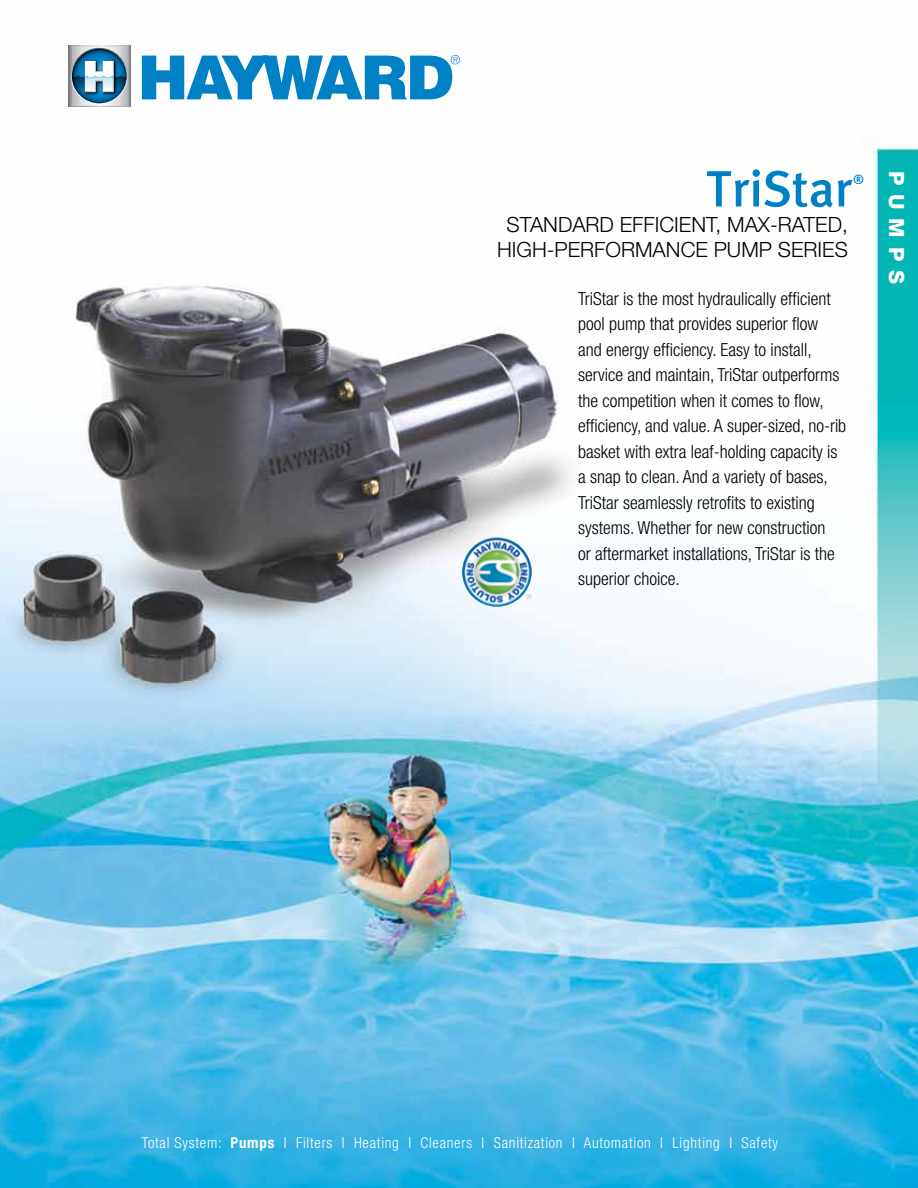
<style>
.page{position:relative;width:918px;height:1188px;background:#fff}
.page>*{position:absolute;margin:0;border:0;box-sizing:border-box;transform-origin:0 0}
.t1{font:500 51px "Meta Plus";color:#0081c6}
.t2{font:300 21px/25.5px "Helvetica Neue";color:#000}
.t3{font:800 21px "Helvetica Neue";letter-spacing:.42em;color:#fff}
.t4{font:300 condensed 18px/25.5px "Helvetica Neue";color:#000}
.t5{font:300 condensed 15px "Helvetica Neue";letter-spacing:.05em;color:#fff}
.t6{font:500 12.9px "Meta Plus";color:#0081c6}
.s1{font-weight:700}
</style>
<div class="page">
<img style="left:0;top:59px;width:918px;height:1129px">
<img style="left:55px;top:45px;width:91px;height:79px">
<svg style="left:68px;top:46px;width:62px;height:1px"></svg>
<svg style="left:72px;top:49px;width:54px;height:54px"></svg>
<svg style="left:68px;top:61px;width:62px;height:46px"></svg>
<svg style="left:142px;top:55px;width:318px;height:44px"></svg>
<img style="left:462px;top:537px;width:70px;height:70px">
<h1 class="t1" style="left:706px;top:159px;width:148px">TriStar</h1>
<p class="t6" style="left:854px;top:172px;width:12px">®</p>
<p class="t2" style="left:497px;top:211px;width:352px;text-indent:9px">STANDARD EFFICIENT, MAX-RATED,<br>HIGH-PERFORMANCE</p>
<p class="t2" style="left:714px;top:237px;width:71px">PUMP SERIES</p>
<p class="t4" style="left:578px;top:285px;width:270px">TriStar is the most hydraulically efficient pool pump that provides superior flow<br>and energy efficiency. Easy to install, service and maintain, TriStar outperforms the competition when it comes to flow, efficiency, and value. A super-sized, no-rib basket with extra leaf-holding capacity is a snap to clean. And a variety of bases, TriStar seamlessly retrofits to existing systems. Whether for new construction<br>or aftermarket installations, TriStar is the superior choice.</p>
<p class="t3" style="left:909px;top:171px;width:115px;rotate:90deg">PUMPS</p>
<p class="t5" style="left:142px;top:1134px;width:638px">Total System: <span class="s1">Pumps</span> I Filters I Heating I Cleaners I Sanitization I Automation I Lighting I Safety</p>
</div>
